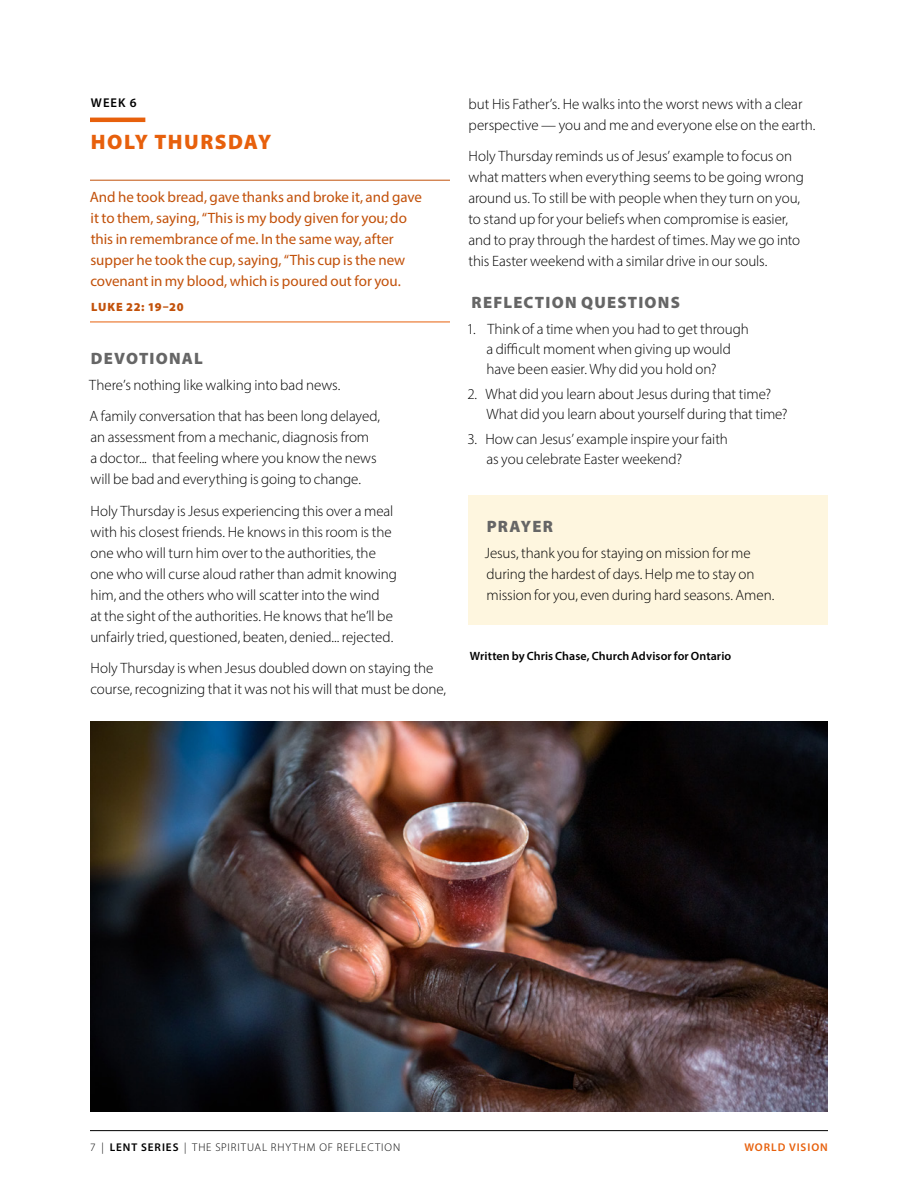
<style>
.page{position:relative;width:918px;height:1188px;background:#fff}
.page>*{position:absolute;margin:0;border:0;box-sizing:border-box;transform-origin:0 0}
.H_Heading{font:900 21px "Myriad Pro";letter-spacing:.07em;color:#e7600c}
.H_Section_Subhead{font:900 16.5px "Myriad Pro";letter-spacing:.075em;color:#666}
.P_Body_Text__Sans{font:300 15px/21px "Myriad Pro";letter-spacing:-.005em;color:#000}
.P_Bullets__Sans{font:300 15px/20.2px "Myriad Pro";letter-spacing:-.005em;color:#000}
.P_Scripture{font:15px/21px "Myriad Pro";color:#c2510a}
.H_Week{font:600 12.75px "Myriad Pro";color:#000}
.P_Acknowledgment{font:600 12px "Myriad Pro";letter-spacing:.01em;color:#000}
.P_Scripture_Chapter{font:900 12px "Myriad Pro";letter-spacing:.055em;color:#c2510a}
.P_Page_Number{font:300 11.25px "Myriad Pro";letter-spacing:.08em;color:#000}
.P_Page_Number-2{font:600 11.25px "Myriad Pro";letter-spacing:.085em;color:#e7600c}
.s1{font-weight:600}
</style>
<div class="page">
<img style="left:90px;top:722px;width:738px;height:390px">
<hr style="left:90px;top:118px;width:55px;height:4px;background:#e7600c">
<hr style="left:90px;top:180px;width:360px;height:1px;background:#c2510a">
<hr style="left:90px;top:322px;width:360px;height:1px;background:#e7600c">
<div style="left:468px;top:495px;width:360px;height:62px;background:#fef6df"></div>
<div style="left:468px;top:523px;width:360px;height:102px;background:#fef6df"></div>
<hr style="left:90px;top:1130px;width:738px;height:1px;background:#000">
<p class="H_Week" style="left:91px;top:95px;width:47px">WEEK 6</p>
<p class="H_Heading" style="left:91px;top:128px;width:182px">HOLY THURSDAY</p>
<p class="P_Scripture" style="left:90px;top:186px;width:334px">And he took bread, gave thanks and broke it, and gave it to them, saying, “This is my body given for you; do this in remembrance of me. In the same way, after supper he took the cup, saying, “This cup is the new covenant in my blood, which is poured out for you.</p>
<p class="P_Scripture_Chapter" style="left:91px;top:299px;width:94px">LUKE 22: 19–20</p>
<p class="H_Section_Subhead" style="left:91px;top:347px;width:113px">DEVOTIONAL</p>
<p class="P_Body_Text__Sans" style="left:89px;top:374px;width:253px">There’s nothing like walking into bad news.</p>
<p class="P_Body_Text__Sans" style="left:89px;top:406px;width:292px">A family conversation that has been long delayed, an assessment from a mechanic, diagnosis from<br>a doctor... that feeling where you know the news will be bad and everything is going to change.</p>
<p class="P_Body_Text__Sans" style="left:90px;top:500px;width:308px">Holy Thursday is Jesus experiencing this over a meal with his closest friends. He knows in this room is the one who will turn him over to the authorities, the one who will curse aloud rather than admit knowing him, and the others who will scatter into the wind<br>at the sight of the authorities. He knows that he’ll be unfairly tried, questioned, beaten, denied... rejected.</p>
<p class="P_Body_Text__Sans" style="left:90px;top:658px;width:357px">Holy Thursday is when Jesus doubled down on staying the course, recognizing that it was not his will that must be done,</p>
<p class="P_Body_Text__Sans" style="left:469px;top:93px;width:348px">but His Father’s. He walks into the worst news with a clear perspective — you and me and everyone else on the earth.</p>
<p class="P_Body_Text__Sans" style="left:468px;top:146px;width:337px">Holy Thursday reminds us of Jesus’ example to focus on what matters when everything seems to be going wrong around us. To still be with people when they turn on you, to stand up for your beliefs when compromise is easier, and to pray through the hardest of times. May we go into this Easter weekend with a similar drive in our souls.</p>
<p class="H_Section_Subhead" style="left:472px;top:292px;width:210px">REFLECTION QUESTIONS</p>
<p class="P_Bullets__Sans" style="left:486px;top:318px;width:264px;text-indent:-20px">1. Think of a time when you had to get through a difficult moment when giving up would have been easier. Why did you hold on?</p>
<p class="P_Bullets__Sans" style="left:487px;top:384px;width:303px;text-indent:-19px">2. What did you learn about Jesus during that time?<br>What did you learn about yourself during that time?</p>
<p class="P_Bullets__Sans" style="left:486px;top:429px;width:243px;text-indent:-19px">3. How can Jesus’ example inspire your faith as you celebrate Easter weekend?</p>
<p class="H_Section_Subhead" style="left:487px;top:515px;width:68px">PRAYER</p>
<p class="P_Body_Text__Sans" style="left:485px;top:542px;width:291px">Jesus, thank you for staying on mission for me during the hardest of days. Help me to stay on mission for you, even during hard seasons. Amen.</p>
<p class="P_Acknowledgment" style="left:470px;top:648px;width:263px">Written by Chris Chase, Church Advisor for Ontario</p>
<p class="P_Page_Number" style="left:90px;top:1141px;width:312px">7 | <span class="s1">LENT SERIES</span> | THE SPIRITUAL RHYTHM OF REFLECTION</p>
<p class="P_Page_Number-2" style="left:744px;top:1141px;width:85px">WORLD VISION</p>
</div>
